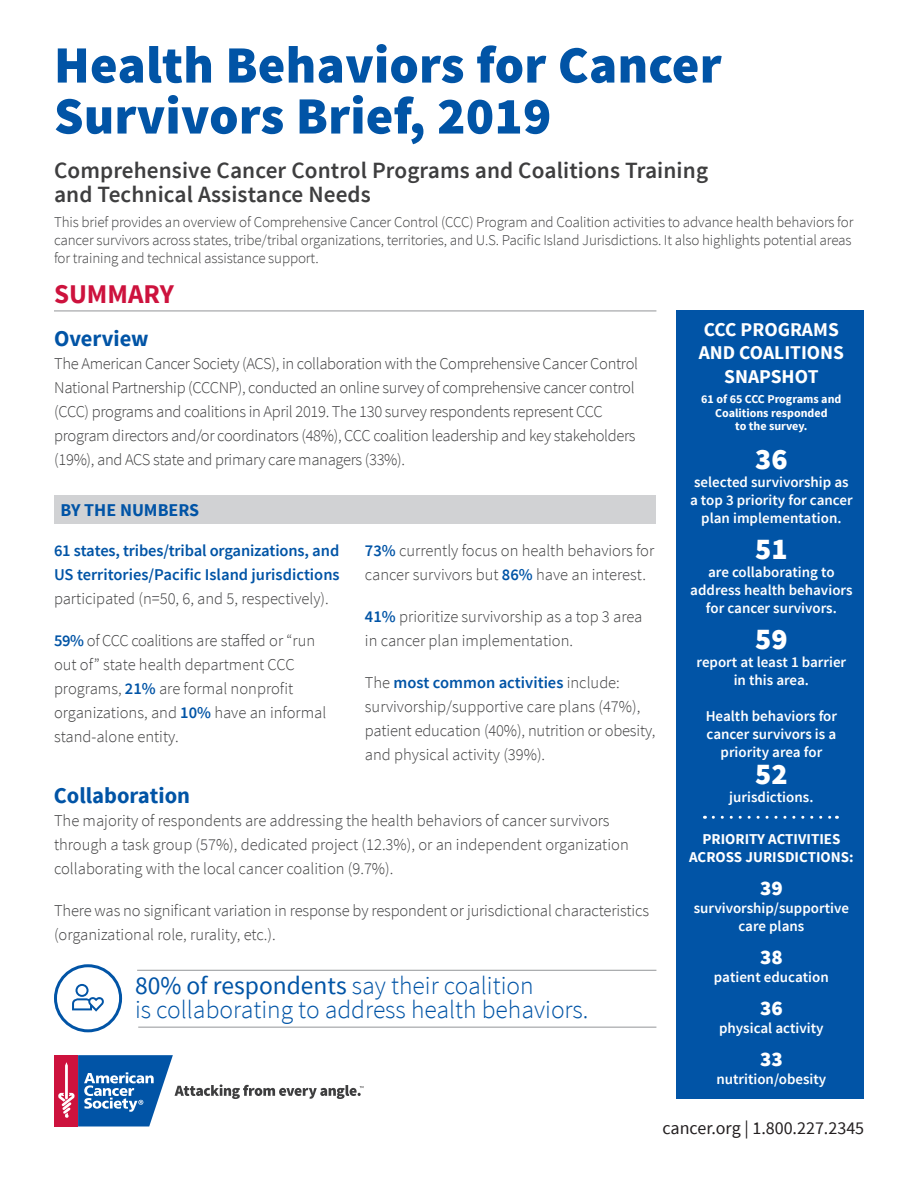
<style>
.page{position:relative;width:918px;height:1188px;background:#fff}
.page>*{position:absolute;margin:0;border:0;box-sizing:border-box;transform-origin:0 0}
.t1{font:900 52.5px/51px "Source Sans Pro";letter-spacing:.005em;color:#0154a6}
.t2{font:900 30px "Source Sans Pro";color:#fff}
.t3{font:700 27px "Source Sans Pro";color:#cd123d}
.t4{font:300 25.5px/24px "Source Sans Pro";color:#0154a6}
.t5{font:600 23.25px/24px "Source Sans Pro";letter-spacing:.005em;color:#3e3e3f}
.t6{font:700 22.5px "Source Sans Pro";color:#0154a6}
.t7{font:900 21px "Source Sans Pro";color:#fff}
.t8{font:700 19.5px/23.4px "Source Sans Pro";color:#fff;text-align:center}
.t9{font:18px "Source Sans Pro";color:#231f20}
.t10{font:700 18px "Source Sans Pro";color:#0154a6}
.t11{font:300 16.5px/24px "Source Sans Pro";letter-spacing:-.01em;color:#3e3e3f}
.t12{font:600 16.5px/24px "Source Sans Pro";letter-spacing:-.01em;color:#0154a6}
.t13{font:600 15px/18px "Source Sans Pro";color:#fff;text-align:center}
.t14{font:300 15px/18px "Source Sans Pro";letter-spacing:-.01em;color:#3e3e3f;text-align:justify}
.t15{font:700 15px/18px "Source Sans Pro";color:#fff;text-align:center}
.t16{font:700 12px/13.5px "Source Sans Pro";color:#fff;text-align:center}
.s1{font-weight:600;color:#0154a6}
.s2{font-weight:400}
</style>
<div class="page">
<hr style="left:54px;top:311px;width:602px;height:1px;background:#939598">
<div style="left:677px;top:310px;width:187px;height:789px;background:#0154a6"></div>
<svg style="left:713px;top:816px;width:124px;height:3px"></svg>
<div style="left:54px;top:1055px;width:24px;height:71px;background:#cd123d"></div>
<svg style="left:58px;top:1055px;width:305px;height:71px"></svg>
<div style="left:54px;top:964px;width:68px;height:68px;border:3px solid #0154a6;border-radius:50%"></div>
<svg style="left:72px;top:984px;width:32px;height:28px"></svg>
<hr style="left:138px;top:1027px;width:518px;height:1px;background:#939598">
<hr style="left:137px;top:970px;width:519px;height:1px;background:#939598">
<div style="left:55px;top:495px;width:601px;height:29px;background:#d1d2d4"></div>
<h1 class="t1" style="left:54px;top:42px;width:669px">Health Behaviors for Cancer<br>Survivors Brief, 2019</h1>
<h3 class="t5" style="left:54px;top:159px;width:656px">Comprehensive Cancer Control Programs and Coalitions Training and Technical Assistance Needs</h3>
<p class="t14" style="left:54px;top:213px;width:801px">This brief provides an overview of Comprehensive Cancer Control (CCC) Program and Coalition activities to advance health behaviors for cancer survivors across states, tribe/tribal organizations, territories, and U.S. Pacific Island Jurisdictions. It also highlights potential areas for training and technical assistance support.</p>
<h3 class="t3" style="left:54px;top:277px;width:121px">SUMMARY</h3>
<h3 class="t6" style="left:54px;top:324px;width:96px">Overview</h3>
<p class="t11" style="left:54px;top:351px;width:585px">The American Cancer Society (ACS), in collaboration with the Comprehensive Cancer Control National Partnership (CCCNP), conducted an online survey of comprehensive cancer control (CCC) programs and coalitions in April 2019. The 130 survey respondents represent CCC program directors and/or coordinators (48%), CCC coalition leadership and key stakeholders (19%), and ACS state and primary care managers (33%).</p>
<p class="t10" style="left:61px;top:498px;width:140px">BY THE NUMBERS</p>
<p class="t12" style="left:54px;top:539px;width:287px">61 states, tribes/tribal organizations, and<br>US territories/Pacific Island jurisdictions</p>
<p class="t11" style="left:54px;top:586px;width:276px">participated (n=50, 6, and 5, respectively).</p>
<p class="t11" style="left:54px;top:628px;width:274px"><span class="s1">59%</span> of CCC coalitions are staffed or “run out of” state health department CCC programs, <span class="s1">21%</span> are formal nonprofit organizations, and <span class="s1">10%</span> have an informal stand-alone entity.</p>
<h3 class="t6" style="left:54px;top:781px;width:138px">Collaboration</h3>
<p class="t11" style="left:365px;top:538px;width:291px"><span class="s1">73%</span> currently focus on health behaviors for cancer survivors but <span class="s1">86%</span> have an interest.</p>
<p class="t11" style="left:365px;top:604px;width:279px"><span class="s1">41%</span> prioritize survivorship as a top 3 area in cancer plan implementation.</p>
<p class="t11" style="left:365px;top:670px;width:292px">The <span class="s1">most common activities</span> include: survivorship/supportive care plans (47%), patient education (40%), nutrition or obesity, and physical activity (39%).</p>
<p class="t11" style="left:54px;top:809px;width:576px">The majority of respondents are addressing the health behaviors of cancer survivors through a task group (57%), dedicated project (12.3%), or an independent organization collaborating with the local cancer coalition (9.7%).</p>
<p class="t11" style="left:54px;top:899px;width:597px">There was no significant variation in response by respondent or jurisdictional characteristics (organizational role, rurality, etc.).</p>
<h3 class="t4" style="left:135px;top:974px;width:455px"><span class="s2">80% of respondents</span> say their coalition<br>is collaborating to address health behaviors.</h3>
<p class="t8" style="left:699px;top:319px;width:147px">CCC PROGRAMS<br>AND COALITIONS<br>SNAPSHOT</p>
<p class="t16" style="left:701px;top:393px;width:142px">61 of 65 CCC Programs and<br>Coalitions responded<br>to the survey.</p>
<h2 class="t2" style="left:755px;top:440px;width:34px">36</h2>
<p class="t13" style="left:690px;top:473px;width:164px">selected survivorship as a top 3 priority for cancer plan implementation.</p>
<h2 class="t2" style="left:755px;top:530px;width:34px">51</h2>
<p class="t13" style="left:690px;top:563px;width:164px">are collaborating to address health behaviors for cancer survivors.</p>
<h2 class="t2" style="left:755px;top:620px;width:34px">59</h2>
<p class="t13" style="left:697px;top:653px;width:151px">report at least 1 barrier in this area.</p>
<p class="t13" style="left:706px;top:707px;width:133px">Health behaviors for cancer survivors is a priority area for</p>
<h2 class="t2" style="left:755px;top:755px;width:34px">52</h2>
<p class="t13" style="left:729px;top:788px;width:86px">jurisdictions.</p>
<p class="t15" style="left:689px;top:831px;width:166px">PRIORITY ACTIVITIES<br>ACROSS JURISDICTIONS:</p>
<p class="t7" style="left:760px;top:874px;width:24px">39</p>
<p class="t13" style="left:694px;top:899px;width:157px">survivorship/supportive care plans</p>
<p class="t7" style="left:760px;top:943px;width:24px">38</p>
<p class="t13" style="left:714px;top:968px;width:116px">patient education</p>
<p class="t7" style="left:760px;top:994px;width:24px">36</p>
<p class="t13" style="left:719px;top:1019px;width:106px">physical activity</p>
<p class="t7" style="left:760px;top:1045px;width:24px">33</p>
<p class="t13" style="left:716px;top:1070px;width:111px">nutrition/obesity</p>
<p class="t9" style="left:662px;top:1117px;width:203px">cancer.org | 1.800.227.2345</p>
</div>
